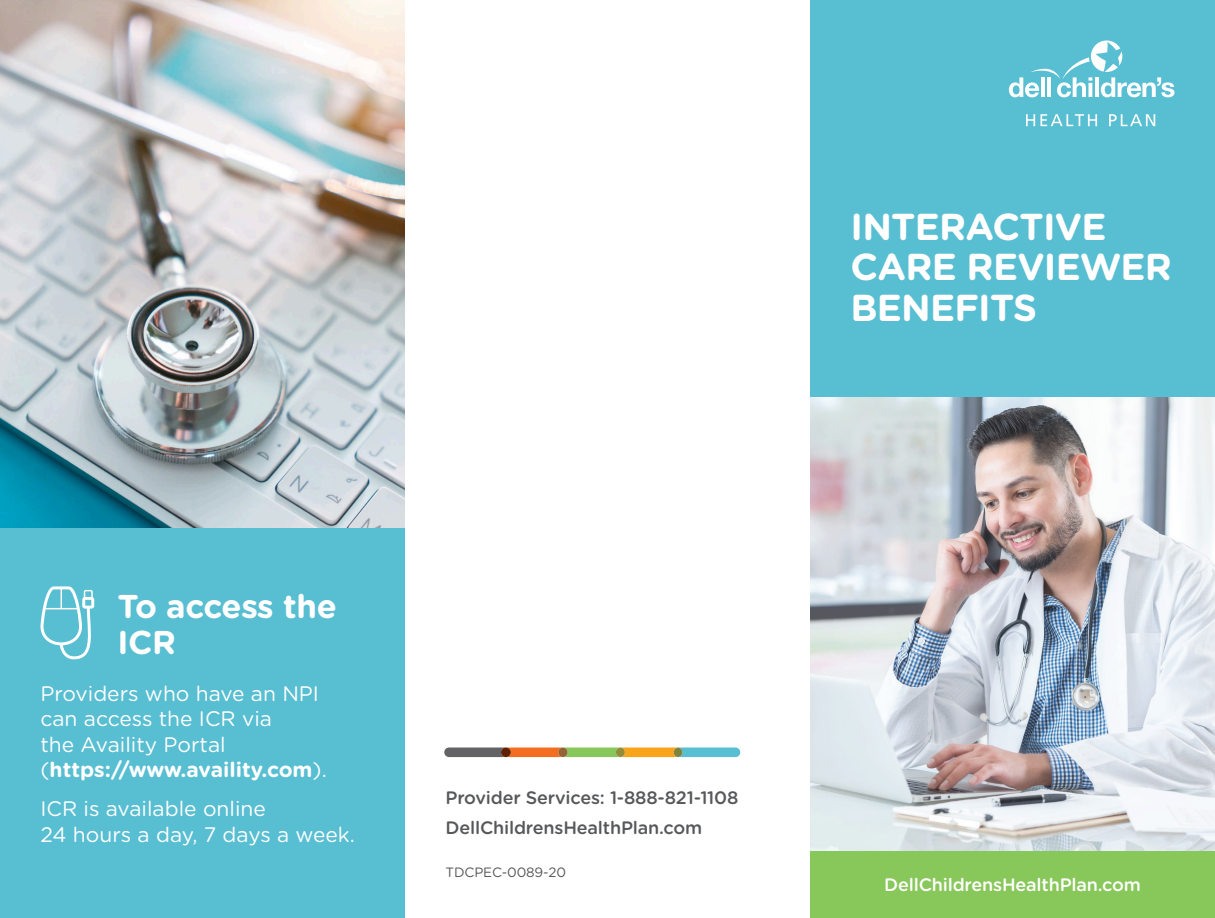
<style>
.page{position:relative;width:1215px;height:918px;background:#fff}
.page>*{position:absolute;margin:0;border:0;box-sizing:border-box;transform-origin:0 0}
.Dell_White_all_cap_h{font:700 37.5px/40.5px "Gotham Rounded";letter-spacing:-.02em;color:#fff}
.Dell_Section_header{font:700 33px/36px "Gotham Rounded";letter-spacing:-.01em;color:#fff}
.Dell_Body_Text_WHITE{font:21px/25.5px "Gotham Rounded";color:#fff}
.Dell_Section_header-2{font:500 18px "Gotham Rounded";letter-spacing:-.01em;color:#57585a}
.Dell_Section_header-3{font:500 18px "Gotham Rounded";letter-spacing:-.01em;color:#fff}
.Dell_Job_ID{font:13.5px "Gotham Rounded";letter-spacing:-.01em;color:#57585a}
.s1{font-weight:700}
</style>
<div class="page">
<img style="left:810px;top:397px;width:405px;height:454px">
<div style="left:810px;top:0;width:405px;height:397px;background:#58bed2"></div>
<img style="left:0;top:0;width:405px;height:529px">
<svg style="left:444px;top:748px;width:296px;height:9px;background:#9d945d"></svg>
<div style="left:674px;top:748px;width:8px;height:9px;background:#7e843e;border-radius:50%"></div>
<svg style="left:1009px;top:40px;width:165px;height:57px"></svg>
<svg style="left:1026px;top:114px;width:71px;height:12px"></svg>
<svg style="left:1109px;top:114px;width:46px;height:12px"></svg>
<div style="left:0;top:529px;width:405px;height:389px;background:#58bed2"></div>
<svg style="left:40px;top:586px;width:54px;height:73px"></svg>
<div style="left:810px;top:851px;width:405px;height:67px;background:#88c75a"></div>
<p class="Dell_Section_header" style="left:117px;top:587px;width:221px">To access the<br>ICR</p>
<p class="Dell_Body_Text_WHITE" style="left:40px;top:680px;width:288px">Providers who have an NPI can access the ICR via<br>the Availity Portal (<span class="s1">https://www.availity.com</span>).</p>
<p class="Dell_Body_Text_WHITE" style="left:40px;top:795px;width:316px">ICR is available online<br>24 hours a day, 7 days a week.</p>
<p class="Dell_Section_header-2" style="left:446px;top:784px;width:294px">Provider Services: 1-888-821-1108</p>
<p class="Dell_Section_header-2" style="left:446px;top:815px;width:258px">DellChildrensHealthPlan.com</p>
<p class="Dell_Job_ID" style="left:446px;top:863px;width:122px">TDCPEC-0089-20</p>
<p class="Dell_White_all_cap_h" style="left:850px;top:205px;width:323px">INTERACTIVE<br>CARE REVIEWER<br>BENEFITS</p>
<p class="Dell_Section_header-3" style="left:884px;top:872px;width:258px">DellChildrensHealthPlan.com</p>
</div>
